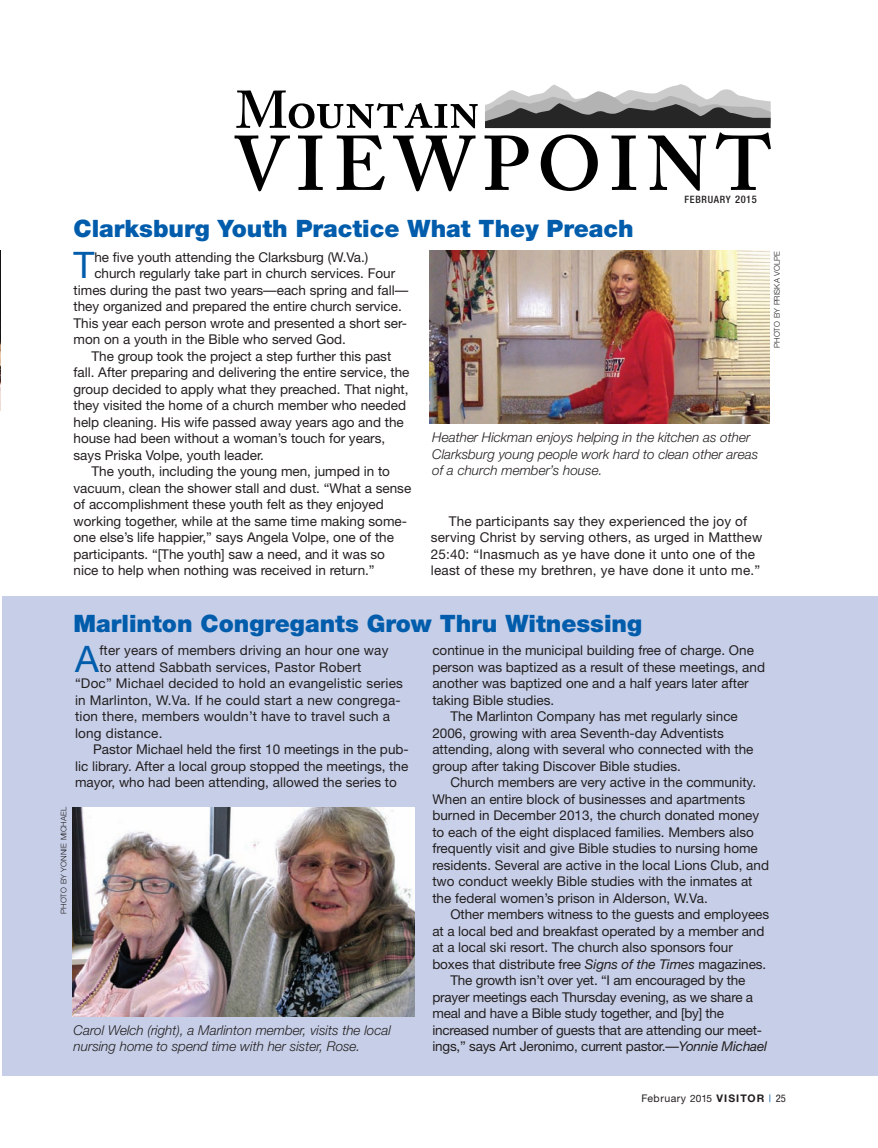
<style>
.page{position:relative;width:878px;height:1148px;background:#fff}
.page>*{position:absolute;margin:0;border:0;box-sizing:border-box;transform-origin:0 0}
.t1{font:36.6px "Helvetica Neue";color:#015dac}
.t2{font:900 24px "Helvetica Neue";color:#015dac}
.t3{font:13.5px/16.5px "Helvetica Neue";color:#231f20;text-align:center}
.t4{font:italic 300 13.5px/16.5px "Helvetica Neue";color:#231f20}
.t5{font:10.5px "Helvetica Neue";letter-spacing:.05em;color:#231f20}
.t6{font:500 condensed 10.2px "Helvetica Neue";letter-spacing:.065em;color:#231f20}
.t7{font:300 7.8px "Helvetica Neue";color:#231f20}
.s1{font-size:10.5px}
.s2{font-style:italic}
.s3{font-size:10.2px}
.s4{font-weight:700}
.s5{font-stretch:condensed;color:#015dac}
.s6{font-stretch:condensed}
</style>
<div class="page">
<hr style="left:0;top:430px;width:1px;height:293px;background:#c7cfe8">
<img style="left:0;top:251px;width:1px;height:160px">
<div style="left:2px;top:596px;width:876px;height:479px;background:#c7cfe8"></div>
<svg style="left:236px;top:90px;width:241px;height:38px"></svg>
<svg style="left:234px;top:135px;width:56px;height:56px"></svg>
<svg style="left:298px;top:135px;width:25px;height:55px"></svg>
<svg style="left:336px;top:135px;width:49px;height:55px"></svg>
<svg style="left:393px;top:135px;width:82px;height:56px"></svg>
<svg style="left:484px;top:84px;width:286px;height:107px"></svg>
<img style="left:429px;top:250px;width:341px;height:173px">
<img style="left:72px;top:808px;width:343px;height:208px">
<h2 class="t2" style="left:74px;top:220px;width:561px">Clarksburg Youth Practice What They Preach</h2>
<p class="t6" style="left:684px;top:196px;width:74px">FEBRUARY <span class="s1">2015</span></p>
<h1 class="t1" style="left:73px;top:252px;width:23px">T</h1>
<p class="t3" style="left:94px;top:250px;width:275px">he five youth attending the Clarksburg (W.Va.)</p>
<p class="t3" style="left:94px;top:266px;width:302px">church regularly take part in church services. Four</p>
<p class="t3" style="left:74px;top:283px;width:336px">times during the past two years—each spring and fall—</p>
<p class="t3" style="left:74px;top:299px;width:330px">they organized and prepared the entire church service.</p>
<p class="t3" style="left:74px;top:316px;width:335px">This year each person wrote and presented a short ser-</p>
<p class="t3" style="left:74px;top:332px;width:274px">mon on a youth in the Bible who served God.</p>
<p class="t3" style="left:92px;top:349px;width:301px">The group took the project a step further this past</p>
<p class="t3" style="left:74px;top:365px;width:337px">fall. After preparing and delivering the entire service, the</p>
<p class="t3" style="left:74px;top:382px;width:336px">group decided to apply what they preached. That night,</p>
<p class="t3" style="left:74px;top:398px;width:334px">they visited the home of a church member who needed</p>
<p class="t3" style="left:74px;top:415px;width:332px">help cleaning. His wife passed away years ago and the</p>
<p class="t3" style="left:74px;top:431px;width:313px">house had been without a woman’s touch for years,</p>
<p class="t3" style="left:74px;top:448px;width:192px">says Priska Volpe, youth leader.</p>
<p class="t3" style="left:92px;top:464px;width:300px">The youth, including the young men, jumped in to</p>
<p class="t3" style="left:74px;top:481px;width:339px">vacuum, clean the shower stall and dust. “What a sense</p>
<p class="t3" style="left:74px;top:497px;width:312px">of accomplishment these youth felt as they enjoyed</p>
<p class="t3" style="left:74px;top:514px;width:335px">working together, while at the same time making some-</p>
<p class="t3" style="left:74px;top:530px;width:322px">one else’s life happier,” says Angela Volpe, one of the</p>
<p class="t3" style="left:74px;top:547px;width:313px">participants. “[The youth] saw a need, and it was so</p>
<p class="t3" style="left:74px;top:563px;width:302px">nice to help when nothing was received in return.”</p>
<p class="t4" style="left:432px;top:430px;width:327px">Heather Hickman enjoys helping in the kitchen as other<br>Clarksburg young people work hard to clean other areas of a church member’s house.</p>
<p class="t3" style="left:431px;top:514px;width:333px">The participants say they experienced the joy of serving Christ by serving others, as urged in Matthew 25:40: “Inasmuch as ye have done it unto one of the least of these my brethren, ye have done it unto me.”</p>
<p class="t7" style="left:774px;top:348px;width:98px;rotate:-90deg">PHOTO BY PRISKA VOLPE</p>
<h2 class="t2" style="left:74px;top:615px;width:570px">Marlinton Congregants Grow Thru Witnessing</h2>
<h1 class="t1" style="left:75px;top:645px;width:25px">A</h1>
<p class="t3" style="left:99px;top:643px;width:290px">fter years of members driving an hour one way</p>
<p class="t3" style="left:432px;top:643px;width:323px">continue in the municipal building free of charge. One</p>
<p class="t3" style="left:432px;top:660px;width:334px">person was baptized as a result of these meetings, and</p>
<p class="t3" style="left:432px;top:676px;width:318px">another was baptized one and a half years later after</p>
<p class="t3" style="left:432px;top:693px;width:123px">taking Bible studies.</p>
<p class="t3" style="left:450px;top:709px;width:289px">The Marlinton Company has met regularly since</p>
<p class="t3" style="left:432px;top:726px;width:293px">2006, growing with area Seventh-day Adventists</p>
<p class="t3" style="left:432px;top:742px;width:322px">attending, along with several who connected with the</p>
<p class="t3" style="left:432px;top:759px;width:250px">group after taking Discover Bible studies.</p>
<p class="t3" style="left:450px;top:775px;width:307px">Church members are very active in the community.</p>
<p class="t3" style="left:432px;top:792px;width:314px">When an entire block of businesses and apartments</p>
<p class="t3" style="left:432px;top:808px;width:328px">burned in December 2013, the church donated money</p>
<p class="t3" style="left:432px;top:825px;width:323px">to each of the eight displaced families. Members also</p>
<p class="t3" style="left:432px;top:841px;width:327px">frequently visit and give Bible studies to nursing home</p>
<p class="t3" style="left:432px;top:858px;width:338px">residents. Several are active in the local Lions Club, and</p>
<p class="t3" style="left:432px;top:874px;width:322px">two conduct weekly Bible studies with the inmates at</p>
<p class="t3" style="left:432px;top:891px;width:277px">the federal women’s prison in Alderson, W.Va.</p>
<p class="t3" style="left:450px;top:907px;width:320px">Other members witness to the guests and employees</p>
<p class="t3" style="left:432px;top:924px;width:333px">at a local bed and breakfast operated by a member and</p>
<p class="t3" style="left:432px;top:940px;width:302px">at a local ski resort. The church also sponsors four</p>
<p class="t3" style="left:432px;top:957px;width:335px">boxes that distribute free <span class="s2">Signs of the Times</span> magazines.</p>
<p class="t3" style="left:450px;top:973px;width:296px">The growth isn’t over yet. “I am encouraged by the</p>
<p class="t3" style="left:432px;top:990px;width:322px">prayer meetings each Thursday evening, as we share a</p>
<p class="t3" style="left:432px;top:1006px;width:293px">meal and have a Bible study together, and [by] the</p>
<p class="t3" style="left:432px;top:1023px;width:331px">increased number of guests that are attending our meet-</p>
<p class="t3" style="left:432px;top:1039px;width:336px">ings,” says Art Jeronimo, current pastor.—<span class="s2">Yonnie Michael</span></p>
<p class="t3" style="left:99px;top:660px;width:263px">to attend Sabbath services, Pastor Robert</p>
<p class="t3" style="left:75px;top:676px;width:329px">“Doc” Michael decided to hold an evangelistic series</p>
<p class="t3" style="left:75px;top:693px;width:327px">in Marlinton, W.Va. If he could start a new congrega-</p>
<p class="t3" style="left:75px;top:709px;width:316px">tion there, members wouldn’t have to travel such a</p>
<p class="t3" style="left:75px;top:726px;width:89px">long distance.</p>
<p class="t3" style="left:93px;top:742px;width:317px">Pastor Michael held the first 10 meetings in the pub-</p>
<p class="t3" style="left:75px;top:759px;width:335px">lic library. After a local group stopped the meetings, the</p>
<p class="t3" style="left:75px;top:775px;width:323px">mayor, who had been attending, allowed the series to</p>
<p class="t7" style="left:61px;top:914px;width:108px;rotate:-90deg">PHOTO BY YONNIE MICHAEL</p>
<p class="t4" style="left:74px;top:1023px;width:319px">Carol Welch (right), a Marlinton member, visits the local nursing home to spend time with her sister, Rose.</p>
<p class="t5" style="left:641px;top:1094px;width:146px">February <span class="s3">2015</span> <span class="s4">VISITOR</span> <span class="s5">|</span> <span class="s6">25</span></p>
</div>
